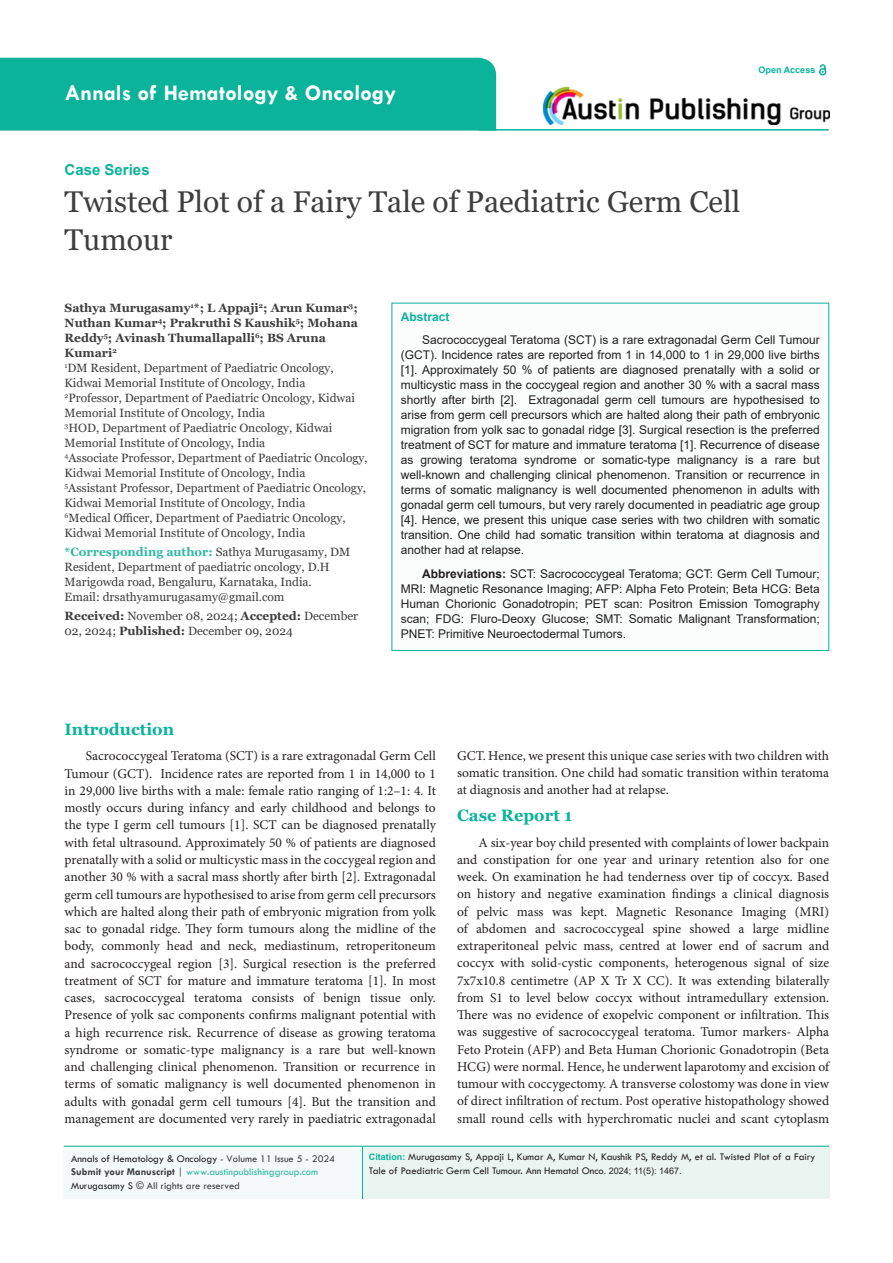
<style>
.page{position:relative;width:893px;height:1263px;background:#fff}
.page>*{position:absolute;margin:0;border:0;box-sizing:border-box;transform-origin:0 0}
.t1{font:30px/37.5px "Georgia";color:#3e3e3f}
.t2{font:700 22.5px "Tw Cen";color:#fff}
.t3{font:700 16.5px "Georgia";color:#0cb39b}
.t4{font:700 15px "Arial";color:#0cb39b}
.t5{font:13.5px/17.2px "Minion Pro";color:#231f20;text-align:justify}
.t6{font:12px/15px "Arial";color:#231f20;text-align:justify}
.t7{font:12px/15px "Georgia";color:#3e3e3f}
.t8{font:700 12px/15px "Georgia";color:#3e3e3f}
.t9{font:700 12px "Arial";color:#0cb39b}
.t10{font:10.5px/13.5px "Tw Cen";color:#231f20}
.t11{font:10.5px "Tw Cen";color:#32b8a3}
.t12{font:10.5px "Tw Cen";color:#3e3e3f}
.t13{font:700 9px "Arial";color:#0cb39b}
.s1{font-weight:700;color:#32b8a3}
.s2{font-weight:700}
.s3{color:#3e3e3f}
.s4{font-weight:700;color:#3e3e3f}
.s5{color:#231f20}
.s6{font-family:"Arial";font-weight:700;font-size:9px;color:#0cb39b}
.s7{font-family:"Arial";font-size:9px}
</style>
<div class="page">
<div style="left:64px;top:1146px;width:298px;height:53px;background:#f3faf9"></div>
<div style="left:363px;top:1146px;width:466px;height:53px;background:#eaf5f2"></div>
<hr style="left:64px;top:1146px;width:765px;height:1px;background:#0cb39b">
<hr style="left:362px;top:1146px;width:1px;height:53px;background:#0cb39b">
<div style="left:0;top:58px;width:496px;height:73px;background:#0cb39b"></div>
<hr style="left:478px;top:129px;width:351px;height:2px;background:#0cb39b">
<div style="left:819px;top:68px;width:7px;height:7px;border:2px solid #0cb39b;border-radius:50%"></div>
<svg style="left:819px;top:64px;width:7px;height:9px"></svg>
<div style="left:392px;top:303px;width:437px;height:347px;background:#fafdfc"></div>
<img style="left:543px;top:86px;width:287px;height:39px">
<p class="t2" style="left:65px;top:80px;width:333px">Annals of Hematology &amp; Oncology</p>
<p class="t13" style="left:759px;top:64px;width:58px">Open Access</p>
<p class="t4" style="left:65px;top:159px;width:87px">Case Series</p>
<p class="t1" style="left:65px;top:184px;width:677px">Twisted Plot of a Fairy Tale of Paediatric Germ Cell<br>Tumour</p>
<p class="t8" style="left:65px;top:300px;width:295px">Sathya Murugasamy<sup>1</sup>*; L Appaji<sup>2</sup>; Arun Kumar<sup>3</sup>; Nuthan Kumar<sup>4</sup>; Prakruthi S Kaushik<sup>5</sup>; Mohana Reddy<sup>5</sup>; Avinash Thumallapalli<sup>6</sup>; BS Aruna Kumari<sup>2</sup></p>
<p class="t7" style="left:65px;top:360px;width:271px"><sup>1</sup>DM Resident, Department of Paediatric Oncology,<br>Kidwai Memorial Institute of Oncology, India</p>
<p class="t7" style="left:65px;top:390px;width:292px"><sup>2</sup>Professor, Department of Paediatric Oncology, Kidwai<br>Memorial Institute of Oncology, India</p>
<p class="t7" style="left:65px;top:420px;width:269px"><sup>3</sup>HOD, Department of Paediatric Oncology, Kidwai<br>Memorial Institute of Oncology, India</p>
<p class="t7" style="left:65px;top:450px;width:305px"><sup>4</sup>Associate Professor, Department of Paediatric Oncology,<br>Kidwai Memorial Institute of Oncology, India</p>
<p class="t7" style="left:65px;top:480px;width:303px"><sup>5</sup>Assistant Professor, Department of Paediatric Oncology,<br>Kidwai Memorial Institute of Oncology, India</p>
<p class="t7" style="left:65px;top:510px;width:283px"><sup>6</sup>Medical Officer, Department of Paediatric Oncology,<br>Kidwai Memorial Institute of Oncology, India</p>
<p class="t7" style="left:65px;top:545px;width:287px"><span class="s1">*Corresponding author:</span> Sathya Murugasamy, DM<br>Resident, Department of paediatric oncology, D.H<br>Marigowda road, Bengaluru, Karnataka, India.</p>
<p class="t7" style="left:65px;top:590px;width:221px">Email: drsathyamurugasamy@gmail.com</p>
<p class="t7" style="left:65px;top:609px;width:295px"><span class="s2">Received:</span> November 08, 2024; <span class="s2">Accepted:</span> December<br>02, 2024; <span class="s2">Published:</span> December 09, 2024</p>
<p class="t9" style="left:401px;top:308px;width:50px">Abstract</p>
<p class="t6" style="left:401px;top:332px;width:421px;text-indent:21px">Sacrococcygeal Teratoma (SCT) is a rare extragonadal Germ Cell Tumour (GCT). Incidence rates are reported from 1 in 14,000 to 1 in 29,000 live births [1]. Approximately 50 % of patients are diagnosed prenatally with a solid or multicystic mass in the coccygeal region and another 30 % with a sacral mass shortly after birth [2]. Extragonadal germ cell tumours are hypothesised to arise from germ cell precursors which are halted along their path of embryonic migration from yolk sac to gonadal ridge [3]. Surgical resection is the preferred treatment of SCT for mature and immature teratoma [1]. Recurrence of disease as growing teratoma syndrome or somatic-type malignancy is a rare but well-known and challenging clinical phenomenon. Transition or recurrence in terms of somatic malignancy is well documented phenomenon in adults with gonadal germ cell tumours, but very rarely documented in peadiatric age group [4]. Hence, we present this unique case series with two children with somatic transition. One child had somatic transition within teratoma at diagnosis and another had at relapse.</p>
<p class="t6" style="left:401px;top:566px;width:421px;text-indent:21px"><span class="s2">Abbreviations:</span> SCT: Sacrococcygeal Teratoma; GCT: Germ Cell Tumour; MRI: Magnetic Resonance Imaging; AFP: Alpha Feto Protein; Beta HCG: Beta Human Chorionic Gonadotropin; PET scan: Positron Emission Tomography scan; FDG: Fluro-Deoxy Glucose; SMT: Somatic Malignant Transformation; PNET: Primitive Neuroectodermal Tumors.</p>
<p class="t3" style="left:65px;top:718px;width:111px">Introduction</p>
<p class="t5" style="left:65px;top:748px;width:373px;text-indent:21px">Sacrococcygeal Teratoma (SCT) is a rare extragonadal Germ Cell Tumour (GCT). Incidence rates are reported from 1 in 14,000 to 1 in 29,000 live births with a male: female ratio ranging of 1:2–1: 4. It mostly occurs during infancy and early childhood and belongs to the type I germ cell tumours [1]. SCT can be diagnosed prenatally with fetal ultrasound. Approximately 50 % of patients are diagnosed prenatally with a solid or multicystic mass in the coccygeal region and another 30 % with a sacral mass shortly after birth [2]. Extragonadal germ cell tumours are hypothesised to arise from germ cell precursors which are halted along their path of embryonic migration from yolk sac to gonadal ridge. They form tumours along the midline of the body, commonly head and neck, mediastinum, retroperitoneum and sacrococcygeal region [3]. Surgical resection is the preferred treatment of SCT for mature and immature teratoma [1]. In most cases, sacrococcygeal teratoma consists of benign tissue only.<br>Presence of yolk sac components confirms malignant potential with a high recurrence risk. Recurrence of disease as growing teratoma syndrome or somatic-type malignancy is a rare but well-known and challenging clinical phenomenon. Transition or recurrence in terms of somatic malignancy is well documented phenomenon in adults with gonadal germ cell tumours [4]. But the transition and management are documented very rarely in paediatric extragonadal</p>
<p class="t5" style="left:457px;top:747px;width:374px">GCT. Hence, we present this unique case series with two children with somatic transition. One child had somatic transition within teratoma at diagnosis and another had at relapse.</p>
<p class="t3" style="left:457px;top:804px;width:117px">Case Report 1</p>
<p class="t5" style="left:457px;top:834px;width:374px;text-indent:21px">A six-year boy child presented with complaints of lower backpain and constipation for one year and urinary retention also for one week. On examination he had tenderness over tip of coccyx. Based on history and negative examination findings a clinical diagnosis of pelvic mass was kept. Magnetic Resonance Imaging (MRI) of abdomen and sacrococcygeal spine showed a large midline extraperitoneal pelvic mass, centred at lower end of sacrum and coccyx with solid-cystic components, heterogenous signal of size 7x7x10.8 centimetre (AP X Tr X CC). It was extending bilaterally from S1 to level below coccyx without intramedullary extension.<br>There was no evidence of exopelvic component or infiltration. This was suggestive of sacrococcygeal teratoma. Tumor markers- Alpha Feto Protein (AFP) and Beta Human Chorionic Gonadotropin (Beta HCG) were normal. Hence, he underwent laparotomy and excision of tumour with coccygectomy. A transverse colostomy was done in view of direct infiltration of rectum. Post operative histopathology showed small round cells with hyperchromatic nuclei and scant cytoplasm</p>
<p class="t10" style="left:71px;top:1152px;width:265px">Annals of Hematology &amp; Oncology <span class="s3">- Volume 11 Issue 5 - 2024</span></p>
<p class="t11" style="left:71px;top:1166px;width:248px"><span class="s4">Submit your Manuscript</span> <span class="s3">|</span> www.austinpublishinggroup.com</p>
<p class="t12" style="left:71px;top:1179px;width:170px"><span class="s5">Murugasamy S</span> © All rights are reserved</p>
<p class="t10" style="left:369px;top:1150px;width:448px"><span class="s6">Citation:</span> Murugasamy S, Appaji L, Kumar A, Kumar N, Kaushik PS, Reddy M, et al. Twisted Plot of a Fairy<br>Tale of Paediatric Germ Cell Tumour. Ann Hematol Onco<span class="s7">. 2024; 11(5): 1467.</span></p>
</div>
